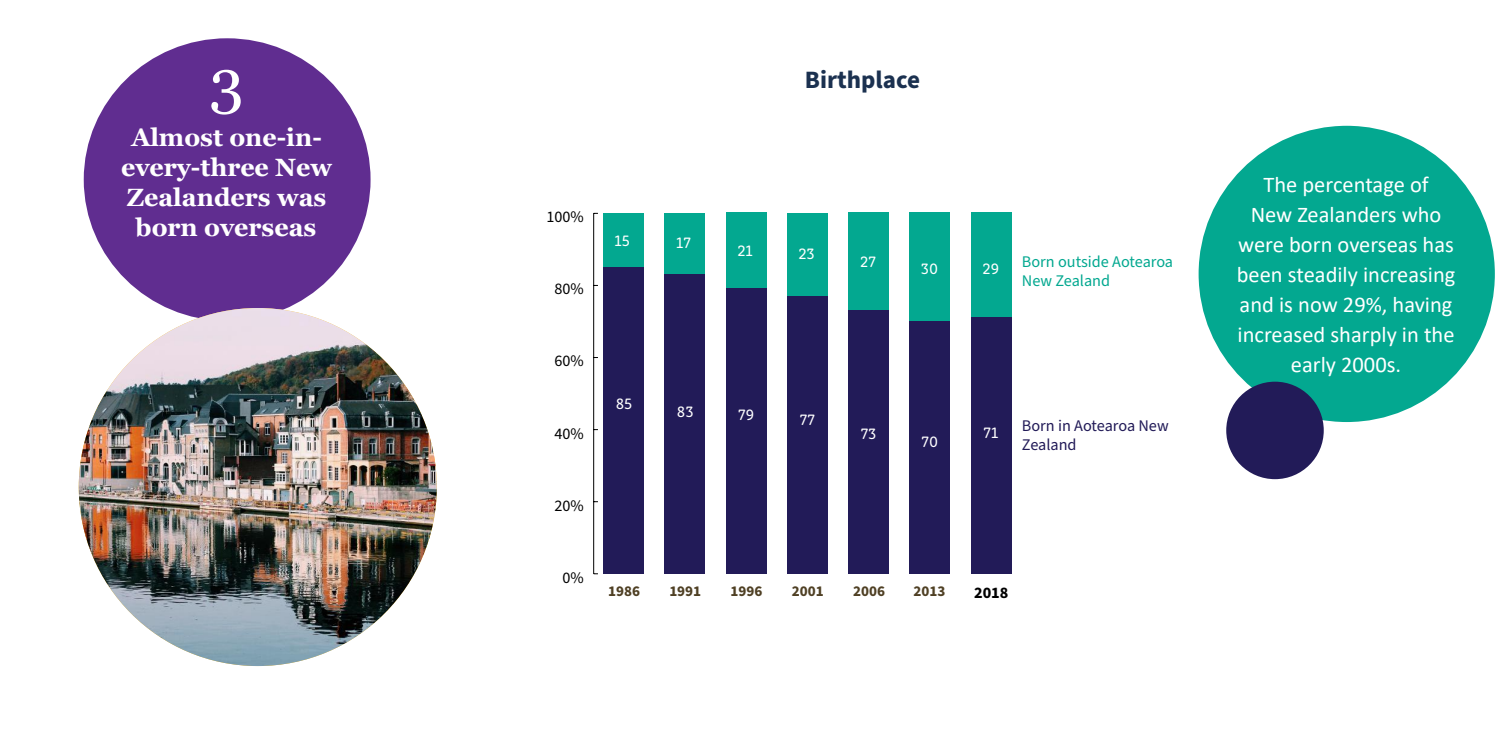
<style>
.page{position:relative;width:1500px;height:750px;background:#fff}
.page>*{position:absolute;margin:0;border:0;box-sizing:border-box;transform-origin:0 0}
.t1{font:62.5px "Georgia";color:#fff}
.t2{font:700 25px/30px "Georgia";color:#fff;text-align:center}
.t3{font:700 25px "Source Sans Pro";color:#1b3150}
.t4{font:22.5px/30px "Calibri";color:#fff;text-align:center}
.t5{font:16.25px/19.5px "Source Sans Pro";color:#03a890}
.t6{font:16.25px/19.5px "Source Sans Pro";color:#221b58}
.t7{font:16.12px "Clone Rounded";color:#fff}
.t8{font:16.12px "Source Sans Pro";color:#000}
.t9{font:700 16.12px "Source Sans Pro";color:#000}
.t10{font:700 15px "Source Sans Pro";color:#4f4024}
</style>
<div class="page">
<div style="left:84px;top:38px;width:287px;height:283px;background:#602d90;border-radius:50%"></div>
<img style="left:79px;top:308px;width:358px;height:358px;border-radius:179px">
<div style="left:603px;top:213px;width:41px;height:54px;background:#03a890"></div>
<div style="left:664px;top:213px;width:41px;height:62px;background:#03a890"></div>
<div style="left:726px;top:213px;width:40px;height:76px;background:#03a890"></div>
<div style="left:787px;top:213px;width:41px;height:83px;background:#03a890"></div>
<div style="left:848px;top:213px;width:41px;height:98px;background:#03a890"></div>
<div style="left:910px;top:213px;width:40px;height:109px;background:#03a890"></div>
<div style="left:971px;top:213px;width:41px;height:105px;background:#03a890"></div>
<div style="left:603px;top:267px;width:41px;height:307px;background:#221b58"></div>
<div style="left:664px;top:274px;width:41px;height:300px;background:#221b58"></div>
<div style="left:726px;top:289px;width:40px;height:285px;background:#221b58"></div>
<div style="left:787px;top:296px;width:41px;height:278px;background:#221b58"></div>
<div style="left:848px;top:311px;width:41px;height:263px;background:#221b58"></div>
<div style="left:910px;top:321px;width:40px;height:253px;background:#221b58"></div>
<div style="left:971px;top:318px;width:41px;height:256px;background:#221b58"></div>
<hr style="left:593px;top:213px;width:1px;height:361px;background:#000">
<div style="left:1199px;top:126px;width:296px;height:296px;background:#03a890;border-radius:50%"></div>
<div style="left:1226px;top:382px;width:98px;height:97px;background:#221b58;border-radius:50%"></div>
<h1 class="t1" style="left:209px;top:44px;width:36px">3</h1>
<p class="t2" style="left:121px;top:122px;width:212px">Almost one-in&shy;every-three New<br>Zealanders was born overseas</p>
<p class="t3" style="left:805px;top:63px;width:117px">Birthplace</p>
<p class="t8" style="left:546px;top:206px;width:39px">100%</p>
<p class="t8" style="left:554px;top:278px;width:31px">80%</p>
<p class="t8" style="left:554px;top:350px;width:31px">60%</p>
<p class="t8" style="left:554px;top:422px;width:31px">40%</p>
<p class="t8" style="left:554px;top:495px;width:31px">20%</p>
<p class="t8" style="left:562px;top:567px;width:23px">0%</p>
<p class="t7" style="left:615px;top:228px;width:17px">15</p>
<p class="t7" style="left:676px;top:231px;width:16px">17</p>
<p class="t7" style="left:737px;top:239px;width:17px">21</p>
<p class="t7" style="left:798px;top:241px;width:18px">23</p>
<p class="t7" style="left:616px;top:392px;width:18px">85</p>
<p class="t7" style="left:677px;top:400px;width:18px">83</p>
<p class="t7" style="left:738px;top:403px;width:17px">79</p>
<p class="t7" style="left:800px;top:407px;width:17px">77</p>
<p class="t7" style="left:860px;top:250px;width:17px">27</p>
<p class="t7" style="left:921px;top:257px;width:19px">30</p>
<p class="t7" style="left:983px;top:257px;width:18px">29</p>
<p class="t5" style="left:1022px;top:252px;width:153px">Born outside Aotearoa<br>New Zealand</p>
<p class="t7" style="left:861px;top:421px;width:17px">73</p>
<p class="t7" style="left:921px;top:429px;width:18px">70</p>
<p class="t7" style="left:984px;top:420px;width:16px">71</p>
<p class="t6" style="left:1022px;top:416px;width:148px">Born in Aotearoa New<br>Zealand</p>
<p class="t10" style="left:608px;top:581px;width:33px">1986</p>
<p class="t10" style="left:669px;top:581px;width:33px">1991</p>
<p class="t10" style="left:731px;top:581px;width:33px">1996</p>
<p class="t10" style="left:792px;top:581px;width:33px">2001</p>
<p class="t10" style="left:853px;top:581px;width:33px">2006</p>
<p class="t10" style="left:913px;top:581px;width:33px">2013</p>
<p class="t9" style="left:974px;top:581px;width:36px">2018</p>
<p class="t4" style="left:1237px;top:169px;width:220px">The percentage of<br>New Zealanders who were born overseas has been steadily increasing and is now 29%, having increased sharply in the early 2000s.</p>
</div>
